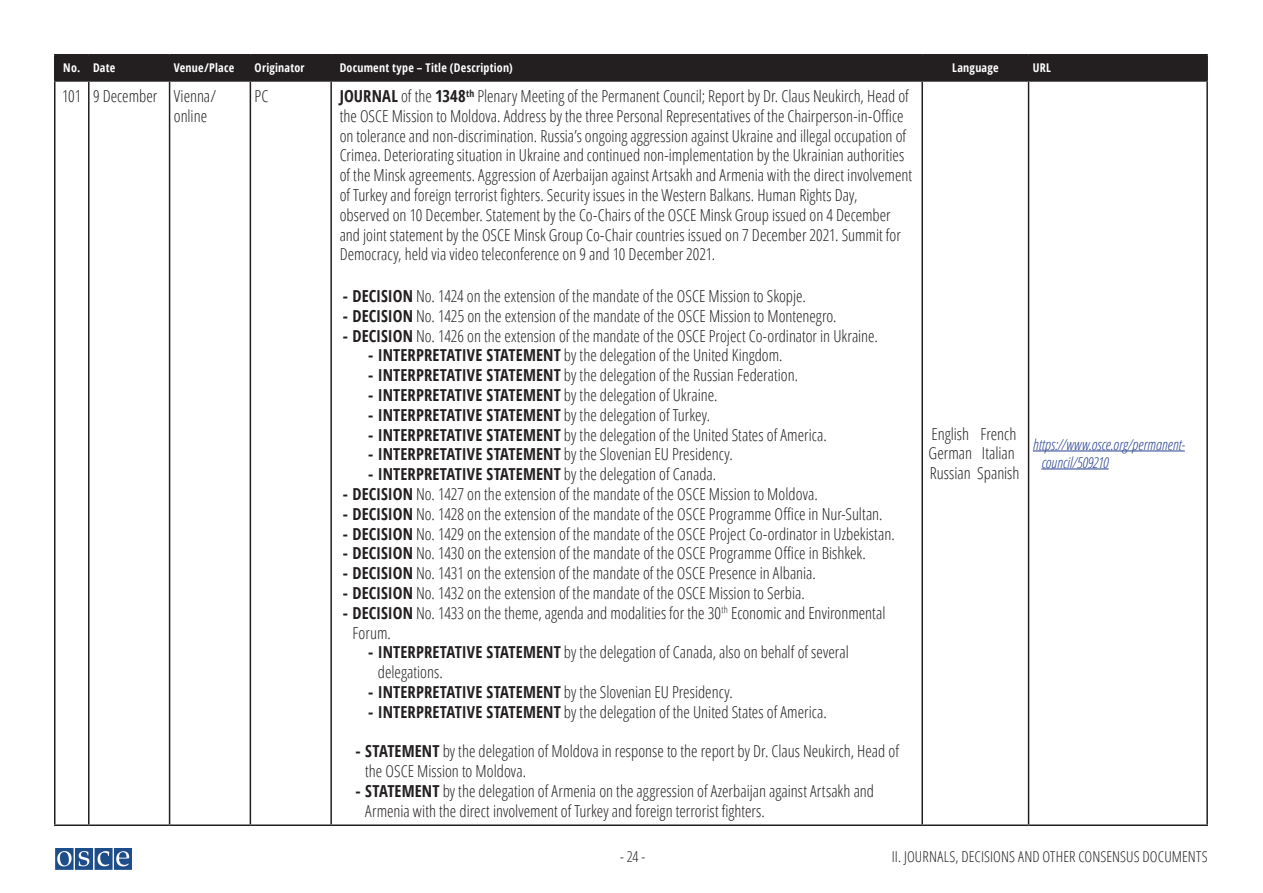
<style>
.page{position:relative;width:1263px;height:893px;background:#fff}
.page>*{position:absolute;margin:0;border:0;box-sizing:border-box;transform-origin:0 0}
.Paragraph_Style_1{font:300 condensed 16.5px/19.8px "Open Sans";color:#231f20}
.Paragraph_Style_2{font:300 condensed 16.5px/19.8px "Open Sans";color:#231f20}
.Paragraph_Style_4{font:300 condensed 16.5px/19.8px "Open Sans";color:#231f20}
.Paragraph_Style_3{font:300 condensed 16.5px/19.8px "Open Sans";color:#231f20}
.Paragraph_Style_4-2{font:700 condensed 16.5px "Open Sans";letter-spacing:.005em;color:#231f20}
.English_French_Germa{font:300 condensed 16.5px "Open Sans";letter-spacing:-.005em;color:#231f20}
.t1{font:300 condensed 15px "Open Sans";letter-spacing:.005em;color:#231f20}
.Para_hyperlink{font:italic 300 condensed 15px/18px "Open Sans";color:#253f8e}
.Paragraph_Style_1-2{font:700 condensed 12px "Open Sans";letter-spacing:.02em;color:#fff}
.s1{font-weight:700}
.s2{font-weight:300}
</style>
<div class="page">
<hr style="left:89px;top:80px;width:81px;height:2px;background:#231f20">
<hr style="left:170px;top:80px;width:80px;height:2px;background:#231f20">
<hr style="left:169px;top:82px;width:1px;height:742px;background:#231f20">
<hr style="left:250px;top:80px;width:81px;height:2px;background:#231f20">
<hr style="left:250px;top:82px;width:1px;height:742px;background:#231f20">
<hr style="left:331px;top:80px;width:591px;height:2px;background:#231f20">
<hr style="left:330px;top:82px;width:2px;height:742px;background:#231f20">
<hr style="left:922px;top:80px;width:106px;height:2px;background:#231f20">
<hr style="left:921px;top:82px;width:2px;height:742px;background:#231f20">
<hr style="left:1028px;top:80px;width:180px;height:2px;background:#231f20">
<hr style="left:1028px;top:82px;width:1px;height:742px;background:#231f20">
<hr style="left:1206px;top:82px;width:2px;height:742px;background:#231f20">
<hr style="left:89px;top:824px;width:81px;height:2px;background:#231f20">
<hr style="left:170px;top:824px;width:80px;height:2px;background:#231f20">
<hr style="left:250px;top:824px;width:81px;height:2px;background:#231f20">
<hr style="left:331px;top:824px;width:591px;height:2px;background:#231f20">
<hr style="left:922px;top:824px;width:106px;height:2px;background:#231f20">
<hr style="left:1028px;top:824px;width:180px;height:2px;background:#231f20">
<hr style="left:54px;top:54px;width:35px;height:2px;background:#231f20">
<hr style="left:54px;top:56px;width:2px;height:24px;background:#231f20">
<hr style="left:89px;top:54px;width:81px;height:2px;background:#231f20">
<hr style="left:170px;top:54px;width:80px;height:2px;background:#231f20">
<hr style="left:250px;top:54px;width:81px;height:2px;background:#231f20">
<hr style="left:331px;top:54px;width:591px;height:2px;background:#231f20">
<hr style="left:922px;top:54px;width:106px;height:2px;background:#231f20">
<hr style="left:1028px;top:54px;width:180px;height:2px;background:#231f20">
<div style="left:56px;top:56px;width:1150px;height:24px;background:#231f20"></div>
<hr style="left:1206px;top:56px;width:2px;height:24px;background:#231f20">
<hr style="left:54px;top:82px;width:2px;height:742px;background:#231f20">
<hr style="left:88px;top:82px;width:2px;height:742px;background:#231f20">
<hr style="left:54px;top:824px;width:35px;height:2px;background:#231f20">
<hr style="left:54px;top:80px;width:35px;height:2px;background:#231f20">
<hr style="left:1033px;top:451px;width:152px;height:1px;background:#253f8e">
<hr style="left:1041px;top:469px;width:68px;height:1px;background:#253f8e">
<img style="left:56px;top:848px;width:75px;height:21px">
<p class="Paragraph_Style_1-2" style="left:63px;top:60px;width:18px">No.</p>
<p class="Paragraph_Style_1-2" style="left:93px;top:60px;width:24px">Date</p>
<p class="Paragraph_Style_1-2" style="left:174px;top:60px;width:62px">Venue/Place</p>
<p class="Paragraph_Style_1-2" style="left:255px;top:60px;width:52px">Originator</p>
<p class="Paragraph_Style_1-2" style="left:340px;top:60px;width:175px">Document type – Title (Description)</p>
<p class="Paragraph_Style_1-2" style="left:952px;top:60px;width:48px">Language</p>
<p class="Paragraph_Style_1-2" style="left:1033px;top:60px;width:20px">URL</p>
<p class="Paragraph_Style_1" style="left:62px;top:86px;width:21px">101</p>
<p class="Paragraph_Style_1" style="left:93px;top:86px;width:66px">9 December</p>
<p class="Paragraph_Style_1" style="left:174px;top:86px;width:44px">Vienna/ online</p>
<p class="Paragraph_Style_1" style="left:255px;top:86px;width:15px">PC</p>
<p class="Paragraph_Style_1" style="left:340px;top:86px;width:574px"><span class="s1">JOURNAL</span> of the <span class="s1">1348</span><sup>th</sup> Plenary Meeting of the Permanent Council; Report by Dr. Claus Neukirch, Head of the OSCE Mission to Moldova. Address by the three Personal Representatives of the Chairperson-in-Office on tolerance and non-discrimination. Russia’s ongoing aggression against Ukraine and illegal occupation of Crimea. Deteriorating situation in Ukraine and continued non-implementation by the Ukrainian authorities of the Minsk agreements. Aggression of Azerbaijan against Artsakh and Armenia with the direct involvement of Turkey and foreign terrorist fighters. Security issues in the Western Balkans. Human Rights Day,<br>observed on 10 December. Statement by the Co-Chairs of the OSCE Minsk Group issued on 4 December and joint statement by the OSCE Minsk Group Co-Chair countries issued on 7 December 2021. Summit for Democracy, held via video teleconference on 9 and 10 December 2021.</p>
<p class="Paragraph_Style_2" style="left:343px;top:285px;width:465px"><span class="s1">- DECISION</span> No. 1424 on the extension of the mandate of the OSCE Mission to Skopje.</p>
<p class="Paragraph_Style_2" style="left:343px;top:305px;width:495px"><span class="s1">- DECISION</span> No. 1425 on the extension of the mandate of the OSCE Mission to Montenegro.</p>
<p class="Paragraph_Style_2" style="left:343px;top:325px;width:537px"><span class="s1">- DECISION</span> No. 1426 on the extension of the mandate of the OSCE Project Co-ordinator in Ukraine.</p>
<p class="Paragraph_Style_4" style="left:368px;top:345px;width:416px"><span class="s1">- INTERPRETATIVE STATEMENT</span> by the delegation of the United Kingdom.</p>
<p class="Paragraph_Style_4" style="left:368px;top:365px;width:431px"><span class="s1">- INTERPRETATIVE STATEMENT</span> by the delegation of the Russian Federation.</p>
<p class="Paragraph_Style_4" style="left:368px;top:384px;width:351px"><span class="s1">- INTERPRETATIVE STATEMENT</span> by the delegation of Ukraine.</p>
<p class="Paragraph_Style_4-2" style="left:368px;top:403px;width:343px">- INTERPRETATIVE STATEMENT <span class="s2">by the delegation of Turkey.</span></p>
<p class="Paragraph_Style_4" style="left:368px;top:424px;width:460px"><span class="s1">- INTERPRETATIVE STATEMENT</span> by the delegation of the United States of America.</p>
<p class="Paragraph_Style_4" style="left:368px;top:444px;width:366px"><span class="s1">- INTERPRETATIVE STATEMENT</span> by the Slovenian EU Presidency.</p>
<p class="Paragraph_Style_4-2" style="left:368px;top:463px;width:349px">- INTERPRETATIVE STATEMENT <span class="s2">by the delegation of Canada.</span></p>
<p class="Paragraph_Style_2" style="left:343px;top:483px;width:476px"><span class="s1">- DECISION</span> No. 1427 on the extension of the mandate of the OSCE Mission to Moldova.</p>
<p class="Paragraph_Style_2" style="left:343px;top:503px;width:541px"><span class="s1">- DECISION</span> No. 1428 on the extension of the mandate of the OSCE Programme Office in Nur-Sultan.</p>
<p class="Paragraph_Style_2" style="left:343px;top:523px;width:553px"><span class="s1">- DECISION</span> No. 1429 on the extension of the mandate of the OSCE Project Co-ordinator in Uzbekistan.</p>
<p class="Paragraph_Style_2" style="left:343px;top:543px;width:525px"><span class="s1">- DECISION</span> No. 1430 on the extension of the mandate of the OSCE Programme Office in Bishkek.</p>
<p class="Paragraph_Style_2" style="left:343px;top:563px;width:475px"><span class="s1">- DECISION</span> No. 1431 on the extension of the mandate of the OSCE Presence in Albania.</p>
<p class="Paragraph_Style_2" style="left:343px;top:582px;width:463px"><span class="s1">- DECISION</span> No. 1432 on the extension of the mandate of the OSCE Mission to Serbia.</p>
<p class="Paragraph_Style_2" style="left:352px;top:602px;width:534px;text-indent:-10px"><span class="s1">- DECISION</span> No. 1433 on the theme, agenda and modalities for the 30<sup>th</sup> Economic and Environmental<br>Forum.</p>
<p class="Paragraph_Style_4" style="left:378px;top:642px;width:472px;text-indent:-10px"><span class="s1">- INTERPRETATIVE STATEMENT</span> by the delegation of Canada, also on behalf of several delegations.</p>
<p class="Paragraph_Style_4" style="left:368px;top:681px;width:366px"><span class="s1">- INTERPRETATIVE STATEMENT</span> by the Slovenian EU Presidency.</p>
<p class="Paragraph_Style_4" style="left:368px;top:701px;width:460px"><span class="s1">- INTERPRETATIVE STATEMENT</span> by the delegation of the United States of America.</p>
<p class="Paragraph_Style_3" style="left:365px;top:741px;width:535px;text-indent:-10px"><span class="s1">- STATEMENT</span> by the delegation of Moldova in response to the report by Dr. Claus Neukirch, Head of the OSCE Mission to Moldova.</p>
<p class="Paragraph_Style_3" style="left:365px;top:780px;width:510px;text-indent:-10px"><span class="s1">- STATEMENT</span> by the delegation of Armenia on the aggression of Azerbaijan against Artsakh and<br>Armenia with the direct involvement of Turkey and foreign terrorist fighters.</p>
<p class="English_French_Germa" style="left:931px;top:422px;width:86px">English French</p>
<p class="English_French_Germa" style="left:928px;top:442px;width:88px">German Italian</p>
<p class="English_French_Germa" style="left:930px;top:462px;width:91px">Russian Spanish</p>
<p class="Para_hyperlink" style="left:1041px;top:435px;width:145px;text-indent:-9px">https://www.osce.org/permanent&shy;council/509210</p>
<p class="t1" style="left:620px;top:846px;width:26px">- 24 -</p>
<p class="t1" style="left:892px;top:846px;width:317px">II. JOURNALS, DECISIONS AND OTHER CONSENSUS DOCUMENTS</p>
</div>
